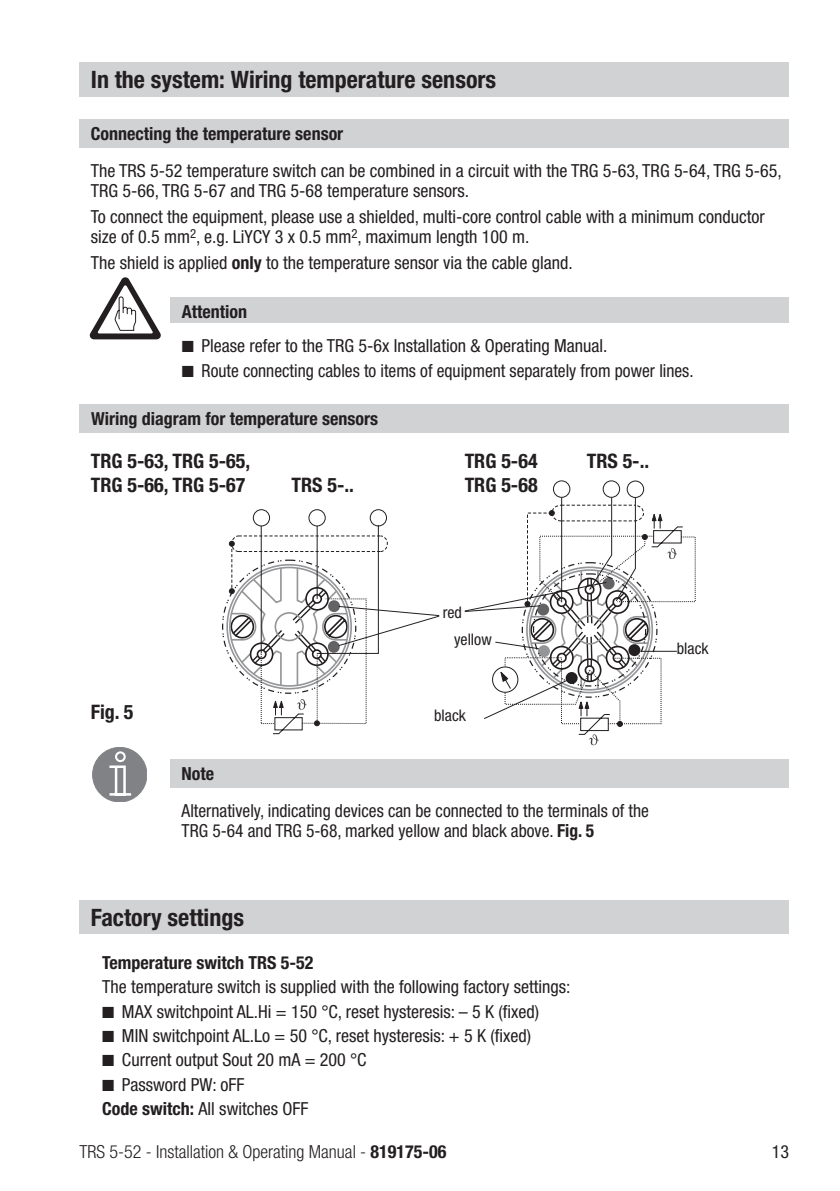
<style>
.page{position:relative;width:840px;height:1191px;background:#fff}
.page>*{position:absolute;margin:0;border:0;box-sizing:border-box;transform-origin:0 0}
.t1{font:700 condensed 24px "Helvetica Neue LT Pro";color:#231f20}
.t2{font:700 condensed 20px/24px "Helvetica Neue LT Pro";color:#231f20}
.t3{font:condensed 18px/20px "Helvetica Neue LT Pro";color:#231f20}
.t4{font:700 condensed 18px "Helvetica Neue LT Pro";color:#231f20}
.t5{font:300 condensed 18px "Helvetica Neue LT Pro";color:#231f20}
.t6{font:condensed 16px "Helvetica Neue LT Pro";color:#231f20}
.s1{font-weight:700}
</style>
<div class="page">
<div style="left:79px;top:62px;width:709px;height:34px;background:#d1d2d4"></div>
<div style="left:79px;top:119px;width:709px;height:28px;background:#d1d2d4"></div>
<svg style="left:90px;top:277px;width:71px;height:62px"></svg>
<div style="left:170px;top:297px;width:618px;height:26px;background:#d1d2d4"></div>
<div style="left:93px;top:747px;width:54px;height:55px;background:#808285;border-radius:50%"></div>
<div style="left:93px;top:747px;width:54px;height:55px;border:1px solid #808285;border-radius:50%"></div>
<div style="left:115px;top:751px;width:11px;height:11px;border:2px solid #fff;border-radius:50%"></div>
<svg style="left:109px;top:765px;width:23px;height:31px"></svg>
<div style="left:170px;top:759px;width:618px;height:28px;background:#d1d2d4"></div>
<div style="left:79px;top:900px;width:709px;height:34px;background:#d1d2d4"></div>
<div style="left:80px;top:404px;width:708px;height:29px;background:#d1d2d4"></div>
<svg style="left:225px;top:509px;width:215px;height:225px"></svg>
<svg style="left:464px;top:480px;width:231px;height:265px"></svg>
<h1 class="t1" style="left:91px;top:65px;width:406px">In the system: Wiring temperature sensors</h1>
<p class="t4" style="left:91px;top:122px;width:254px">Connecting the temperature sensor</p>
<p class="t3" style="left:91px;top:161px;width:692px">The TRS 5-52 temperature switch can be combined in a circuit with the TRG 5-63, TRG 5-64, TRG 5-65,<br>TRG 5-66, TRG 5-67 and TRG 5-68 temperature sensors.</p>
<p class="t3" style="left:91px;top:206px;width:675px">To connect the equipment, please use a shielded, multi-core control cable with a minimum conductor size of 0.5 mm<sup>2</sup>, e.g. LiYCY 3 x 0.5 mm<sup>2</sup>, maximum length 100 m.</p>
<p class="t3" style="left:91px;top:252px;width:483px">The shield is applied <span class="s1">only</span> to the temperature sensor via the cable gland.</p>
<p class="t4" style="left:182px;top:300px;width:67px">Attention</p>
<p class="t3" style="left:182px;top:335px;width:427px">■ Please refer to the TRG 5-6x Installation &amp; Operating Manual.</p>
<p class="t3" style="left:182px;top:361px;width:513px">■ Route connecting cables to items of equipment separately from power lines.</p>
<p class="t4" style="left:91px;top:408px;width:288px">Wiring diagram for temperature sensors</p>
<p class="t2" style="left:91px;top:448px;width:161px">TRG 5-63, TRG 5-65,<br>TRG 5-66, TRG 5-67</p>
<p class="t2" style="left:464px;top:448px;width:74px">TRG 5-64<br>TRG 5-68</p>
<p class="t2" style="left:291px;top:473px;width:64px">TRS 5-..</p>
<p class="t2" style="left:586px;top:448px;width:64px">TRS 5-..</p>
<p class="t6" style="left:442px;top:603px;width:21px">red</p>
<p class="t2" style="left:91px;top:699px;width:44px">Fig. 5</p>
<p class="t6" style="left:454px;top:630px;width:39px">yellow</p>
<p class="t6" style="left:434px;top:706px;width:33px">black</p>
<p class="t4" style="left:181px;top:763px;width:34px">Note</p>
<p class="t3" style="left:181px;top:801px;width:468px">Alternatively, indicating devices can be connected to the terminals of the<br>TRG 5-64 and TRG 5-68, marked yellow and black above. <span class="s1">Fig. 5</span></p>
<h1 class="t1" style="left:91px;top:903px;width:155px">Factory settings</h1>
<p class="t4" style="left:102px;top:951px;width:213px">Temperature switch TRS 5-52</p>
<p class="t3" style="left:102px;top:977px;width:469px">The temperature switch is supplied with the following factory settings:</p>
<p class="t3" style="left:102px;top:1001px;width:438px">■ MAX switchpoint AL.Hi = 150 °C, reset hysteresis: – 5 K (fixed)</p>
<p class="t3" style="left:102px;top:1025px;width:430px">■ MIN switchpoint AL.Lo = 50 °C, reset hysteresis: + 5 K (fixed)</p>
<p class="t3" style="left:102px;top:1049px;width:266px">■ Current output Sout 20 mA = 200 °C</p>
<p class="t3" style="left:102px;top:1072px;width:208px;line-height:24.4px">■ Password PW: oFF<br><span class="s1">Code switch:</span> All switches OFF</p>
<p class="t6" style="left:676px;top:638px;width:33px">black</p>
<p class="t5" style="left:79px;top:1141px;width:368px">TRS 5-52 - Installation &amp; Operating Manual - <span class="s1">819175-06</span></p>
<p class="t3" style="left:771px;top:1141px;width:19px">13</p>
</div>
